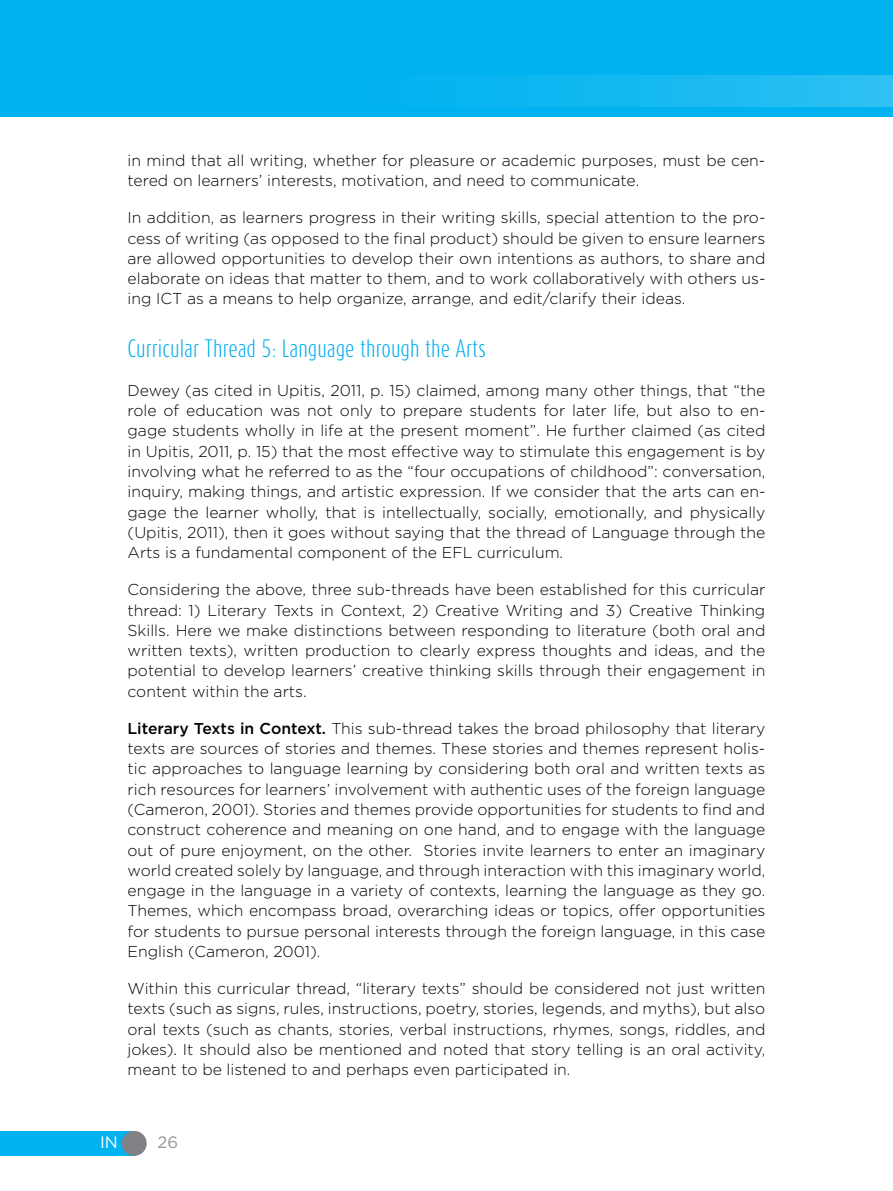
<style>
.page{position:relative;width:893px;height:1191px;background:#fff}
.page>*{position:absolute;margin:0;border:0;box-sizing:border-box;transform-origin:0 0}
.t1{font:300 21px "Dax Compact";color:#00aeef}
.t2{font:16.5px "Gotham";color:#fff}
.t3{font:16.5px "Gotham";color:#939598}
.t4{font:300 15.75px/20.2px "Gotham";color:#000;text-align:justify}
.s1{font-weight:500}
</style>
<div class="page">
<div style="left:0;top:0;width:893px;height:117px;background:#00b3f0"></div>
<div style="left:43px;top:75px;width:850px;height:32px;background:linear-gradient(to right,#00b0ef,#26bef2)"></div>
<div style="left:0;top:1130px;width:135px;height:25px;background:#00b3f0"></div>
<div style="left:122px;top:1130px;width:25px;height:25px;background:#808285;border-radius:50%"></div>
<p class="t4" style="left:128px;top:150px;width:639px">in mind that all writing, whether for pleasure or academic purposes, must be cen&shy;tered on learners’ interests, motivation, and need to communicate.</p>
<p class="t4" style="left:128px;top:207px;width:639px">In addition, as learners progress in their writing skills, special attention to the pro&shy;cess of writing (as opposed to the final product) should be given to ensure learners are allowed opportunities to develop their own intentions as authors, to share and elaborate on ideas that matter to them, and to work collaboratively with others us&shy;ing ICT as a means to help organize, arrange, and edit/clarify their ideas.</p>
<h1 class="t1" style="left:128px;top:334px;width:360px">Curricular Thread 5: Language through the Arts</h1>
<p class="t4" style="left:128px;top:380px;width:639px">Dewey (as cited in Upitis, 2011, p. 15) claimed, among many other things, that “the role of education was not only to prepare students for later life, but also to en&shy;gage students wholly in life at the present moment”. He further claimed (as cited in Upitis, 2011, p. 15) that the most effective way to stimulate this engagement is by involving what he referred to as the “four occupations of childhood”: conversation, inquiry, making things, and artistic expression. If we consider that the arts can en&shy;gage the learner wholly, that is intellectually, socially, emotionally, and physically (Upitis, 2011), then it goes without saying that the thread of Language through the Arts is a fundamental component of the EFL curriculum.</p>
<p class="t4" style="left:128px;top:579px;width:639px">Considering the above, three sub-threads have been established for this curricular thread: 1) Literary Texts in Context, 2) Creative Writing and 3) Creative Thinking Skills. Here we make distinctions between responding to literature (both oral and written texts), written production to clearly express thoughts and ideas, and the potential to develop learners’ creative thinking skills through their engagement in content within the arts.</p>
<p class="t4" style="left:128px;top:718px;width:639px"><span class="s1">Literary Texts in Context.</span> This sub-thread takes the broad philosophy that literary texts are sources of stories and themes. These stories and themes represent holis&shy;tic approaches to language learning by considering both oral and written texts as rich resources for learners’ involvement with authentic uses of the foreign language (Cameron, 2001). Stories and themes provide opportunities for students to find and construct coherence and meaning on one hand, and to engage with the language out of pure enjoyment, on the other. Stories invite learners to enter an imaginary world created solely by language, and through interaction with this imaginary world, engage in the language in a variety of contexts, learning the language as they go.<br>Themes, which encompass broad, overarching ideas or topics, offer opportunities for students to pursue personal interests through the foreign language, in this case English (Cameron, 2001).</p>
<p class="t4" style="left:128px;top:978px;width:639px">Within this curricular thread, “literary texts” should be considered not just written texts (such as signs, rules, instructions, poetry, stories, legends, and myths), but also oral texts (such as chants, stories, verbal instructions, rhymes, songs, riddles, and jokes). It should also be mentioned and noted that story telling is an oral activity, meant to be listened to and perhaps even participated in.</p>
<p class="t2" style="left:100px;top:1131px;width:19px">IN</p>
<p class="t3" style="left:158px;top:1131px;width:22px">26</p>
</div>
